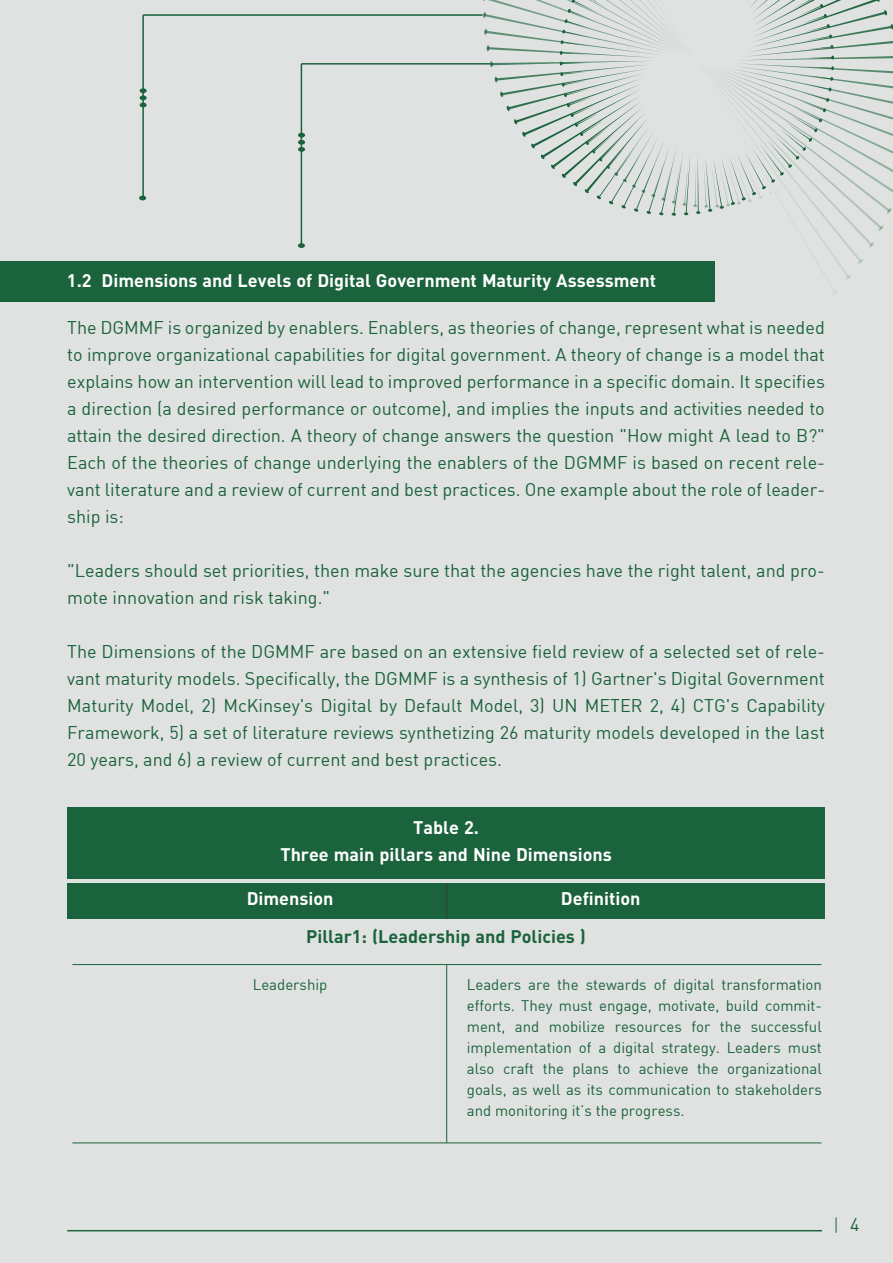
<style>
.page{position:relative;width:893px;height:1263px;background:#fff}
.page>*{position:absolute;margin:0;border:0;box-sizing:border-box;transform-origin:0 0}
.t1{font:18px/27px "DIN";color:#1b633c;text-align:justify}
.t2{font:700 18px/27px "DIN";color:#fff;text-align:center}
.t3{font:700 18px "DIN";color:#1b633c}
.t4{font:15px/21px "DIN";color:#1b633c;text-align:justify}
</style>
<div class="page">
<div style="left:0;top:1px;width:892px;height:1262px;background:#e0e2e1"></div>
<svg style="left:836px;top:1217px;width:1px;height:16px"></svg>
<hr style="left:67px;top:1230px;width:755px;height:1px;background:#1b633c">
<hr style="left:301px;top:63px;width:189px;height:2px;background:#1b633c">
<hr style="left:301px;top:64px;width:1px;height:182px;background:#1b633c">
<hr style="left:143px;top:14px;width:340px;height:2px;background:#1b633c">
<hr style="left:142px;top:15px;width:2px;height:183px;background:#1b633c">
<svg style="left:140px;top:88px;width:7px;height:19px"></svg>
<svg style="left:298px;top:133px;width:7px;height:19px"></svg>
<svg style="left:139px;top:196px;width:7px;height:4px"></svg>
<svg style="left:298px;top:243px;width:7px;height:5px"></svg>
<svg style="left:483px;top:1px;width:409px;height:293px"></svg>
<div style="left:0;top:262px;width:715px;height:40px;background:#1b633c"></div>
<hr style="left:72px;top:964px;width:750px;height:1px;background:#1b633c">
<hr style="left:72px;top:1142px;width:750px;height:1px;background:#1b633c">
<div style="left:67px;top:807px;width:758px;height:71px;background:#1b633c"></div>
<div style="left:67px;top:883px;width:758px;height:36px;background:#1b633c"></div>
<hr style="left:446px;top:964px;width:1px;height:179px;background:#1b633c">
<hr style="left:446px;top:883px;width:1px;height:36px;background:#383838">
<p class="t2" style="left:67px;top:266px;width:591px">1.2 Dimensions and Levels of Digital Government Maturity Assessment</p>
<p class="t1" style="left:67px;top:314px;width:759px">The DGMMF is organized by enablers. Enablers, as theories of change, represent what is needed to improve organizational capabilities for digital government. A theory of change is a model that explains how an intervention will lead to improved performance in a specific domain. It specifies a direction (a desired performance or outcome), and implies the inputs and activities needed to attain the desired direction. A theory of change answers the question "How might A lead to B?" Each of the theories of change underlying the enablers of the DGMMF is based on recent rele&shy;vant literature and a review of current and best practices. One example about the role of leader&shy;ship is:</p>
<p class="t1" style="left:67px;top:557px;width:759px">"Leaders should set priorities, then make sure that the agencies have the right talent, and pro&shy;mote innovation and risk taking."</p>
<p class="t1" style="left:67px;top:638px;width:759px">The Dimensions of the DGMMF are based on an extensive field review of a selected set of rele&shy;vant maturity models. Specifically, the DGMMF is a synthesis of 1) Gartner's Digital Government Maturity Model, 2) McKinsey's Digital by Default Model, 3) UN METER 2, 4) CTG's Capability Framework, 5) a set of literature reviews synthetizing 26 maturity models developed in the last 20 years, and 6) a review of current and best practices.</p>
<p class="t2" style="left:280px;top:813px;width:333px">Table 2.<br>Three main pillars and Nine Dimensions</p>
<p class="t2" style="left:247px;top:884px;width:88px">Dimension</p>
<p class="t2" style="left:561px;top:884px;width:81px">Definition</p>
<p class="t3" style="left:306px;top:925px;width:281px">Pillar1: (Leadership and Policies )</p>
<p class="t4" style="left:253px;top:974px;width:76px">Leadership</p>
<p class="t4" style="left:467px;top:974px;width:357px">Leaders are the stewards of digital transformation efforts. They must engage, motivate, build commit&shy;ment, and mobilize resources for the successful implementation of a digital strategy. Leaders must also craft the plans to achieve the organizational goals, as well as its communication to stakeholders and monitoring it’s the progress.</p>
<p class="t1" style="left:850px;top:1211px;width:11px">4</p>
</div>
